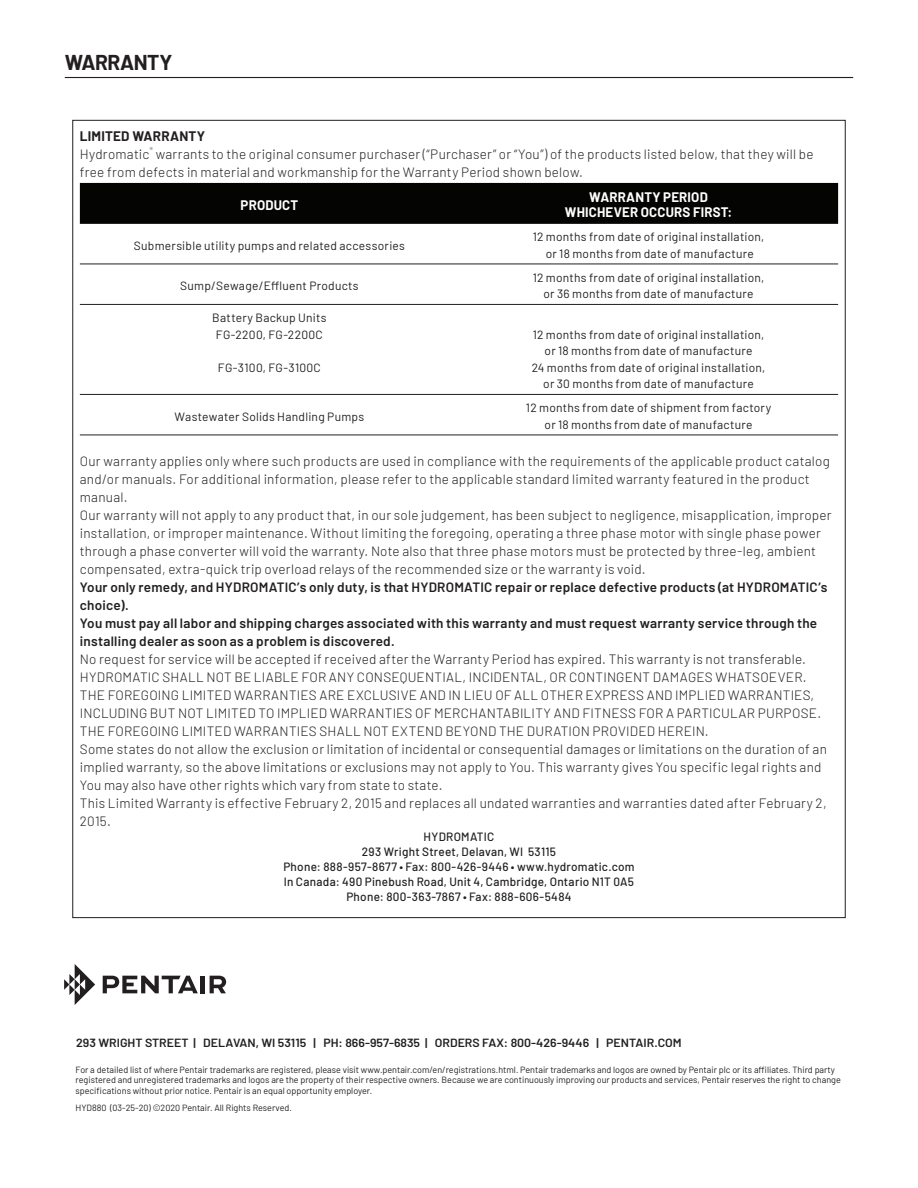
<style>
.page{position:relative;width:918px;height:1188px;background:#fff}
.page>*{position:absolute;margin:0;border:0;box-sizing:border-box;transform-origin:0 0}
.Headline{font:700 21px "Barlow";letter-spacing:-.02em;color:#231f20}
.Body_Copy{font:300 13.5px/18px "Barlow";letter-spacing:.015em;color:#231f20}
.Body_Copy-2{font:600 13.5px/18px "Barlow";letter-spacing:.02em;color:#231f20}
.Table_Heading{font:700 13.5px/15px "Barlow";letter-spacing:.015em;color:#fff;text-align:center}
.Subhead_Body_Copy{font:700 13.5px "Barlow";letter-spacing:.015em;color:#231f20}
.Table_Copy{font:12px/16.5px "Barlow";letter-spacing:.02em;color:#231f20;text-align:center}
.t1{font:500 12px/15px "Barlow";letter-spacing:.025em;color:#231f20;text-align:center}
.t2{font:600 11.85px "Barlow";color:#231f20;scale:1.04 1}
.t3{font:9px/10.5px "Barlow";color:#231f20}
.Body_Copy-3{font:300 6.75px "Barlow";color:#231f20}
</style>
<div class="page">
<div style="left:80px;top:183px;width:758px;height:40px;background:#040503"></div>
<hr style="left:80px;top:223px;width:379px;height:1px;background:#231f20">
<hr style="left:459px;top:223px;width:379px;height:1px;background:#231f20">
<hr style="left:80px;top:264px;width:379px;height:1px;background:#231f20">
<hr style="left:459px;top:264px;width:379px;height:1px;background:#231f20">
<hr style="left:80px;top:304px;width:379px;height:1px;background:#231f20">
<hr style="left:459px;top:304px;width:379px;height:1px;background:#231f20">
<hr style="left:80px;top:394px;width:379px;height:1px;background:#231f20">
<hr style="left:459px;top:394px;width:379px;height:1px;background:#231f20">
<hr style="left:80px;top:435px;width:379px;height:1px;background:#231f20">
<hr style="left:459px;top:435px;width:379px;height:1px;background:#231f20">
<hr style="left:65px;top:77px;width:788px;height:1px;background:#231f20">
<svg style="left:64px;top:964px;width:31px;height:41px"></svg>
<svg style="left:103px;top:976px;width:95px;height:17px"></svg>
<hr style="left:201px;top:976px;width:4px;height:17px;background:#231f20">
<svg style="left:210px;top:976px;width:16px;height:17px"></svg>
<p class="Headline" style="left:65px;top:47px;width:109px">WARRANTY</p>
<p class="Subhead_Body_Copy" style="left:80px;top:126px;width:127px">LIMITED WARRANTY</p>
<p class="Body_Copy" style="left:80px;top:144px;width:71px">Hydromatic</p>
<p class="Body_Copy-3" style="left:150px;top:145px;width:5px">®</p>
<p class="Body_Copy" style="left:80px;top:144px;width:735px;text-indent:76px">warrants to the original consumer purchaser (“Purchaser” or “You”) of the products listed below, that they will be free from defects in material and workmanship for the Warranty Period shown below.</p>
<p class="Table_Heading" style="left:241px;top:197px;width:59px">PRODUCT</p>
<p class="Table_Heading" style="left:565px;top:189px;width:169px">WARRANTY PERIOD<br>WHICHEVER OCCURS FIRST:</p>
<p class="Table_Copy" style="left:134px;top:236px;width:273px">Submersible utility pumps and related accessories</p>
<p class="Table_Copy" style="left:533px;top:228px;width:233px">12 months from date of original installation, or 18 months from date of manufacture</p>
<p class="Table_Copy" style="left:180px;top:277px;width:180px">Sump/Sewage/Effluent Products</p>
<p class="Table_Copy" style="left:533px;top:268px;width:233px">12 months from date of original installation, or 36 months from date of manufacture</p>
<p class="Table_Copy" style="left:212px;top:309px;width:116px">Battery Backup Units</p>
<p class="Table_Copy" style="left:216px;top:325px;width:109px">FG-2200, FG-2200C</p>
<p class="Table_Copy" style="left:218px;top:358px;width:104px">FG-3100, FG-3100C</p>
<p class="Table_Copy" style="left:533px;top:325px;width:233px">12 months from date of original installation, or 18 months from date of manufacture</p>
<p class="Table_Copy" style="left:532px;top:358px;width:235px">24 months from date of original installation, or 30 months from date of manufacture</p>
<p class="Table_Copy" style="left:526px;top:399px;width:247px">12 months from date of shipment from factory</p>
<p class="Table_Copy" style="left:545px;top:415px;width:209px">or 18 months from date of manufacture</p>
<p class="Body_Copy" style="left:80px;top:452px;width:752px">Our warranty applies only where such products are used in compliance with the requirements of the applicable product catalog and/or manuals. For additional information, please refer to the applicable standard limited warranty featured in the product manual.</p>
<p class="Body_Copy" style="left:80px;top:506px;width:753px">Our warranty will not apply to any product that, in our sole judgement, has been subject to negligence, misapplication, improper installation, or improper maintenance. Without limiting the foregoing, operating a three phase motor with single phase power through a phase converter will void the warranty. Note also that three phase motors must be protected by three-leg, ambient compensated, extra-quick trip overload relays of the recommended size or the warranty is void.</p>
<p class="Body_Copy-2" style="left:80px;top:577px;width:749px">Your only remedy, and HYDROMATIC’s only duty, is that HYDROMATIC repair or replace defective products (at HYDROMATIC’s choice).</p>
<p class="Body_Copy-2" style="left:80px;top:613px;width:739px">You must pay all labor and shipping charges associated with this warranty and must request warranty service through the installing dealer as soon as a problem is discovered.</p>
<p class="Body_Copy" style="left:80px;top:650px;width:728px">No request for service will be accepted if received after the Warranty Period has expired. This warranty is not transferable.</p>
<p class="Body_Copy" style="left:80px;top:668px;width:728px">HYDROMATIC SHALL NOT BE LIABLE FOR ANY CONSEQUENTIAL, INCIDENTAL, OR CONTINGENT DAMAGES WHATSOEVER.</p>
<p class="Body_Copy" style="left:80px;top:686px;width:743px">THE FOREGOING LIMITED WARRANTIES ARE EXCLUSIVE AND IN LIEU OF ALL OTHER EXPRESS AND IMPLIED WARRANTIES,<br>INCLUDING BUT NOT LIMITED TO IMPLIED WARRANTIES OF MERCHANTABILITY AND FITNESS FOR A PARTICULAR PURPOSE.</p>
<p class="Body_Copy" style="left:80px;top:722px;width:630px">THE FOREGOING LIMITED WARRANTIES SHALL NOT EXTEND BEYOND THE DURATION PROVIDED HEREIN.</p>
<p class="Body_Copy" style="left:80px;top:740px;width:749px">Some states do not allow the exclusion or limitation of incidental or consequential damages or limitations on the duration of an implied warranty, so the above limitations or exclusions may not apply to You. This warranty gives You specific legal rights and<br>You may also have other rights which vary from state to state.</p>
<p class="Body_Copy" style="left:80px;top:794px;width:748px">This Limited Warranty is effective February 2, 2015 and replaces all undated warranties and warranties dated after February 2,<br>2015.</p>
<p class="t1" style="left:424px;top:829px;width:72px">HYDROMATIC</p>
<p class="t1" style="left:283px;top:844px;width:353px">293 Wright Street, Delavan, WI 53115<br>Phone: 888-957-8677 • Fax: 800-426-9446 • www.hydromatic.com</p>
<p class="t1" style="left:284px;top:874px;width:352px">In Canada: 490 Pinebush Road, Unit 4, Cambridge, Ontario N1T 0A5<br>Phone: 800-363-7867 • Fax: 888-606-5484</p>
<p class="Table_Copy" style="left:175px;top:407px;width:191px">Wastewater Solids Handling Pumps</p>
<p class="t2" style="left:76px;top:1034px;width:584px">293 WRIGHT STREET | DELAVAN, WI 53115 | PH: 866-957-6835 | ORDERS FAX: 800-426-9446 | PENTAIR.COM</p>
<p class="t3" style="left:76px;top:1063px;width:767px">For a detailed list of where Pentair trademarks are registered, please visit www.pentair.com/en/registrations.html. Pentair trademarks and logos are owned by Pentair plc or its affiliates. Third party registered and unregistered trademarks and logos are the property of their respective owners. Because we are continuously improving our products and services, Pentair reserves the right to change specifications without prior notice. Pentair is an equal opportunity employer.</p>
<p class="t3" style="left:76px;top:1102px;width:218px">HYD880 (03-25-20) ©2020 Pentair. All Rights Reserved.</p>
</div>
